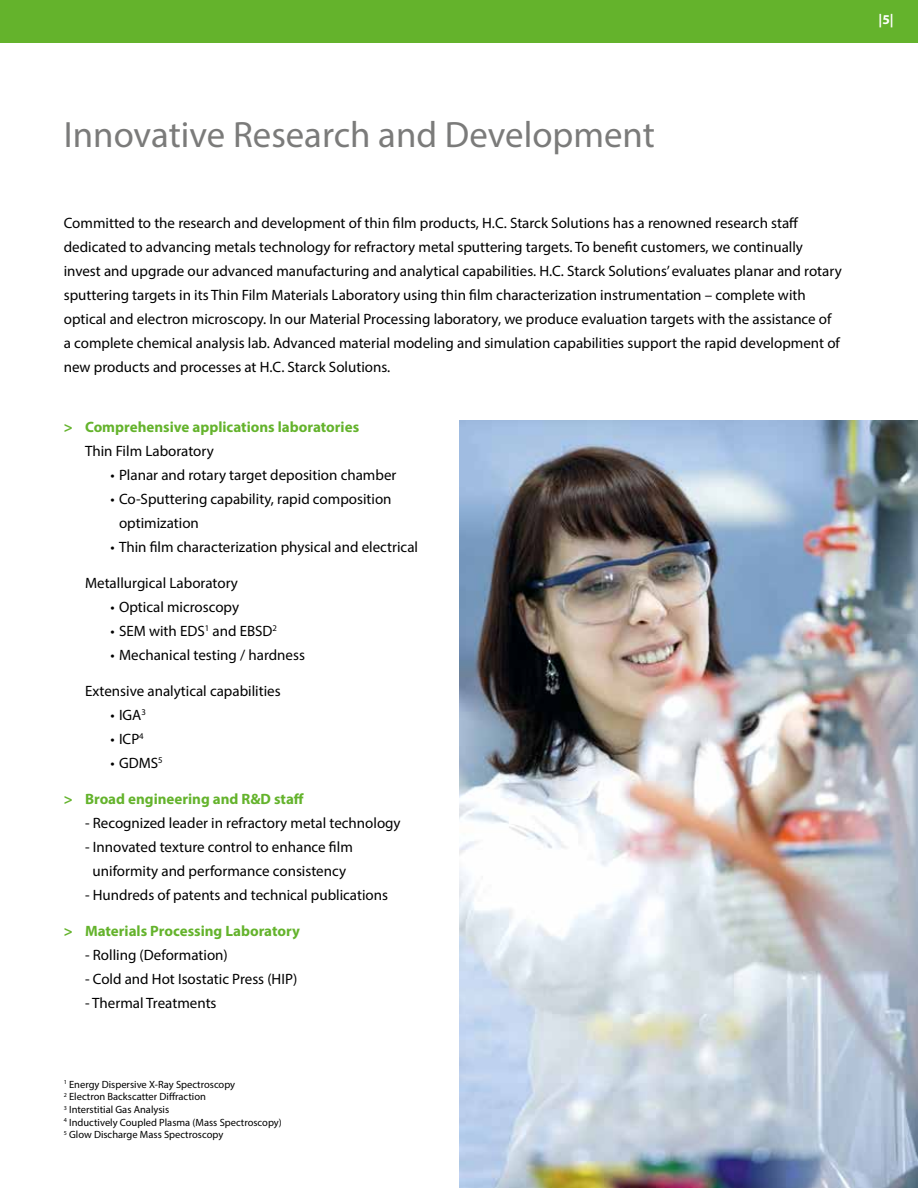
<style>
.page{position:relative;width:918px;height:1188px;background:#fff}
.page>*{position:absolute;margin:0;border:0;box-sizing:border-box;transform-origin:0 0}
.t1{font:36.75px "Myriad Pro";color:#7b7b7a}
.t2{font:15px/24px "Myriad Pro";color:#000}
.t3{font:700 15px "Myriad Pro";color:#64b32c}
.t4{font:700 13.5px "Myriad Pro";color:#fff}
.t5{font:10.5px/12.6px "Myriad Pro";color:#000}
</style>
<div class="page">
<div style="left:0;top:0;width:918px;height:43px;background:#64b32c"></div>
<img style="left:459px;top:420px;width:459px;height:768px">
<h1 class="t1" style="left:64px;top:112px;width:593px">Innovative Research and Development</h1>
<p class="t2" style="left:64px;top:211px;width:780px">Committed to the research and development of thin film products, H.C. Starck Solutions has a renowned research staff dedicated to advancing metals technology for refractory metal sputtering targets. To benefit customers, we continually invest and upgrade our advanced manufacturing and analytical capabilities. H.C. Starck Solutions’ evaluates planar and rotary sputtering targets in its Thin Film Materials Laboratory using thin film characterization instrumentation – complete with optical and electron microscopy. In our Material Processing laboratory, we produce evaluation targets with the assistance of a complete chemical analysis lab. Advanced material modeling and simulation capabilities support the rapid development of new products and processes at H.C. Starck Solutions.</p>
<p class="t3" style="left:64px;top:417px;width:297px">&gt; Comprehensive applications laboratories</p>
<p class="t2" style="left:85px;top:439px;width:130px">Thin Film Laboratory</p>
<p class="t2" style="left:111px;top:463px;width:287px">• Planar and rotary target deposition chamber</p>
<p class="t2" style="left:119px;top:487px;width:274px;text-indent:-9px">• Co-Sputtering capability, rapid composition optimization</p>
<p class="t2" style="left:111px;top:535px;width:309px">• Thin film characterization physical and electrical</p>
<p class="t2" style="left:85px;top:571px;width:154px">Metallurgical Laboratory</p>
<p class="t2" style="left:111px;top:595px;width:130px">• Optical microscopy</p>
<p class="t2" style="left:111px;top:619px;width:168px">• SEM with EDS<sup>1</sup> and EBSD<sup>2</sup></p>
<p class="t2" style="left:111px;top:643px;width:196px">• Mechanical testing / hardness</p>
<p class="t2" style="left:85px;top:679px;width:197px">Extensive analytical capabilities</p>
<p class="t2" style="left:111px;top:703px;width:37px">• IGA<sup>3</sup></p>
<p class="t2" style="left:111px;top:727px;width:35px">• ICP<sup>4</sup></p>
<p class="t2" style="left:111px;top:751px;width:54px">• GDMS<sup>5</sup></p>
<p class="t3" style="left:64px;top:789px;width:242px">&gt; Broad engineering and R&amp;D staff</p>
<p class="t2" style="left:85px;top:811px;width:317px">- Recognized leader in refractory metal technology</p>
<p class="t2" style="left:85px;top:835px;width:269px;text-align:center">- Innovated texture control to enhance film uniformity and performance consistency</p>
<p class="t2" style="left:85px;top:883px;width:305px">- Hundreds of patents and technical publications</p>
<p class="t3" style="left:64px;top:921px;width:238px">&gt; Materials Processing Laboratory</p>
<p class="t2" style="left:85px;top:943px;width:144px">- Rolling (Deformation)</p>
<p class="t2" style="left:85px;top:967px;width:214px">- Cold and Hot Isostatic Press (HIP)</p>
<p class="t2" style="left:85px;top:991px;width:133px">- Thermal Treatments</p>
<p class="t5" style="left:64px;top:1078px;width:220px"><sup>1</sup> Energy Dispersive X-Ray Spectroscopy<br><sup>2</sup> Electron Backscatter Diffraction<br><sup>3</sup> Interstitial Gas Analysis<br><sup>4</sup> Inductively Coupled Plasma (Mass Spectroscopy)<br><sup>5</sup> Glow Discharge Mass Spectroscopy</p>
<p class="t4" style="left:879px;top:11px;width:17px">|5|</p>
</div>
